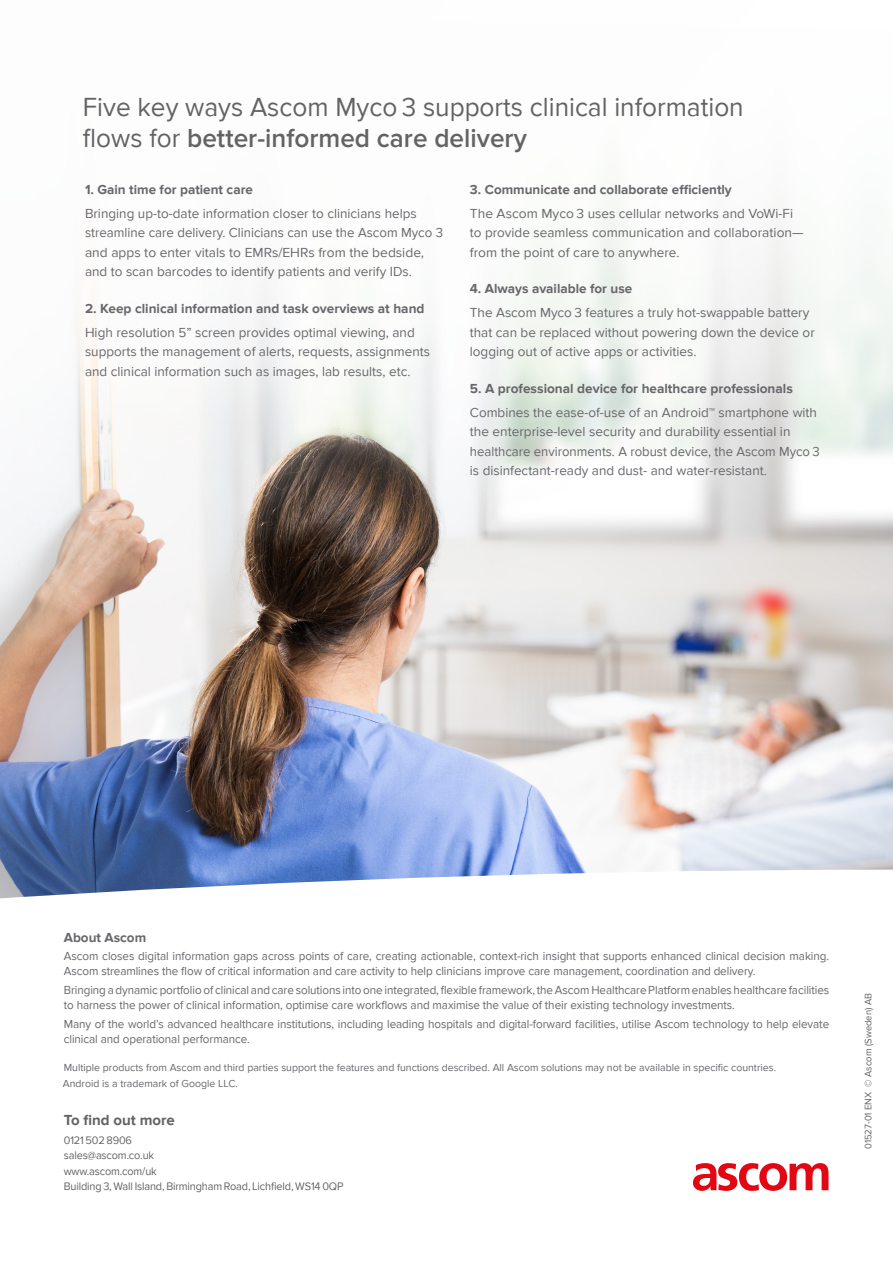
<style>
.page{position:relative;width:893px;height:1263px;background:#fff}
.page>*{position:absolute;margin:0;border:0;box-sizing:border-box;transform-origin:0 0}
.Body_text{font:27px/31.5px "Proxima Nova";color:#646363}
.Body_text-2{font:700 15px "Proxima Nova";color:#646363}
.t1{font:13.5px/19.5px "Proxima Nova";color:#69676c}
.t2{font:700 13.5px "Proxima Nova";color:#69676c}
.t3{font:12px/15px "Proxima Nova";letter-spacing:-.005em;color:#69676c}
.BR3_-_Body_Txt{font:11.25px "Proxima Nova";letter-spacing:-.01em;color:#646363}
.t4{font:10.5px "Proxima Nova";color:#69676c}
.t5{font:9.75px "Proxima Nova";color:#646363}
.s1{font-weight:600}
</style>
<div class="page">
<svg style="left:693px;top:1163px;width:135px;height:28px"></svg>
<img style="left:0;top:206px;width:893px;height:693px">
<p class="Body_text" style="left:83px;top:92px;width:662px">Five key ways Ascom Myco 3 supports clinical information flows for <span class="s1">better-informed care delivery</span></p>
<p class="t2" style="left:85px;top:182px;width:169px">1. Gain time for patient care</p>
<p class="t1" style="left:85px;top:204px;width:360px">Bringing up-to-date information closer to clinicians helps streamline care delivery. Clinicians can use the Ascom Myco 3 and apps to enter vitals to EMRs/EHRs from the bedside, and to scan barcodes to identify patients and verify IDs.</p>
<p class="t2" style="left:85px;top:301px;width:341px">2. Keep clinical information and task overviews at hand</p>
<p class="t1" style="left:85px;top:323px;width:346px">High resolution 5” screen provides optimal viewing, and supports the management of alerts, requests, assignments and clinical information such as images, lab results, etc.</p>
<p class="t2" style="left:470px;top:182px;width:264px">3. Communicate and collaborate efficiently</p>
<p class="t1" style="left:470px;top:204px;width:335px">The Ascom Myco 3 uses cellular networks and VoWi-Fi to provide seamless communication and collaboration— from the point of care to anywhere.</p>
<p class="t2" style="left:470px;top:281px;width:164px">4. Always available for use</p>
<p class="t1" style="left:470px;top:303px;width:346px">The Ascom Myco 3 features a truly hot-swappable battery that can be replaced without powering down the device or logging out of active apps or activities.</p>
<p class="t2" style="left:470px;top:380px;width:324px">5. A professional device for healthcare professionals</p>
<p class="t1" style="left:470px;top:402px;width:351px">Combines the ease-of-use of an Android™ smartphone with the enterprise-level security and durability essential in healthcare environments. A robust device, the Ascom Myco 3 is disinfectant-ready and dust- and water-resistant.</p>
<p class="t2" style="left:64px;top:930px;width:84px">About Ascom</p>
<p class="t3" style="left:64px;top:948px;width:767px">Ascom closes digital information gaps across points of care, creating actionable, context-rich insight that supports enhanced clinical decision making.<br>Ascom streamlines the flow of critical information and care activity to help clinicians improve care management, coordination and delivery.</p>
<p class="t3" style="left:64px;top:982px;width:767px">Bringing a dynamic portfolio of clinical and care solutions into one integrated, flexible framework, theAscom Healthcare Platform enables healthcare facilities to harness the power of clinical information, optimise care workflows and maximise the value of their existing technology investments.</p>
<p class="t3" style="left:64px;top:1017px;width:767px">Many of the world’s advanced healthcare institutions, including leading hospitals and digital-forward facilities, utilise Ascom technology to help elevate clinical and operational performance.</p>
<p class="t4" style="left:64px;top:1061px;width:714px">Multiple products from Ascom and third parties support the features and functions described. All Ascom solutions may not be available in specific countries.</p>
<p class="t4" style="left:63px;top:1077px;width:177px">Android is a trademark of Google LLC.</p>
<p class="Body_text-2" style="left:64px;top:1111px;width:113px">To find out more</p>
<p class="BR3_-_Body_Txt" style="left:64px;top:1134px;width:70px">0121 502 8906</p>
<p class="BR3_-_Body_Txt" style="left:64px;top:1149px;width:92px">sales@ascom.co.uk</p>
<p class="BR3_-_Body_Txt" style="left:64px;top:1164px;width:95px">www.ascom.com/uk</p>
<p class="BR3_-_Body_Txt" style="left:64px;top:1180px;width:281px">Building 3, Wall Island, Birmingham Road, Lichfield, WS14 0QP</p>
<p class="t5" style="left:862px;top:1149px;width:158px;rotate:-90deg">01527-01 ENX © Ascom (Sweden) AB</p>
</div>
